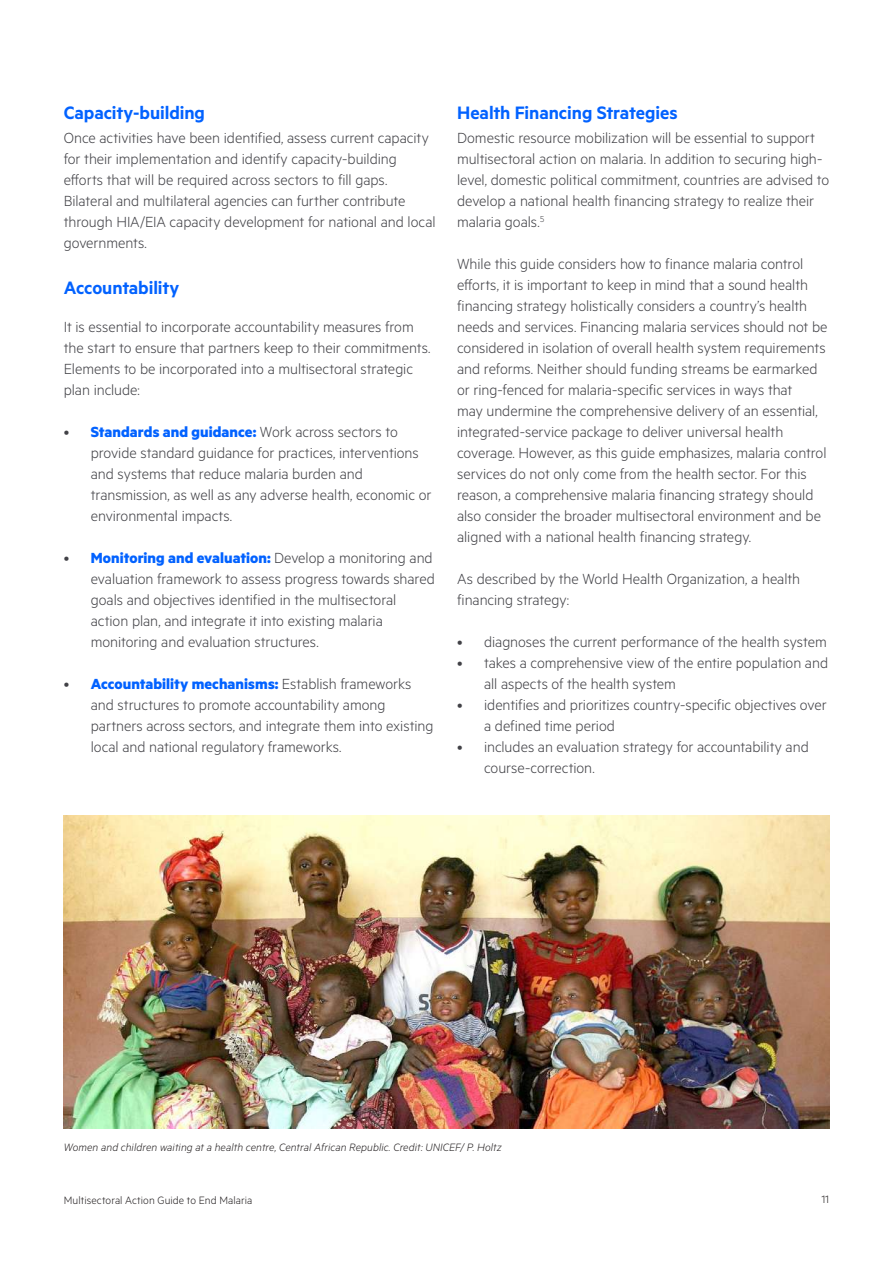
<style>
.page{position:relative;width:893px;height:1263px;background:#fff}
.page>*{position:absolute;margin:0;border:0;box-sizing:border-box;transform-origin:0 0}
.t1{font:600 20.25px "Metric";letter-spacing:-.005em;color:#0262ff}
.t2{font:300 16.5px/21px "Metric";letter-spacing:-.005em;color:#414146}
.t3{font:italic 300 12px "Metric";letter-spacing:.01em;color:#231f20}
.t4{font:300 12px "Metric";letter-spacing:.01em;color:#231f20}
.s1{font-weight:700;color:#0262ff}
</style>
<div class="page">
<img style="left:64px;top:815px;width:765px;height:313px">
<p class="t1" style="left:64px;top:101px;width:143px">Capacity-building</p>
<p class="t2" style="left:64px;top:127px;width:373px">Once activities have been identified, assess current capacity for their implementation and identify capacity-building efforts that will be required across sectors to fill gaps.<br>Bilateral and multilateral agencies can further contribute through HIA/EIA capacity development for national and local governments.</p>
<p class="t1" style="left:64px;top:275px;width:117px">Accountability</p>
<p class="t2" style="left:64px;top:316px;width:368px">It is essential to incorporate accountability measures from the start to ensure that partners keep to their commitments.<br>Elements to be incorporated into a multisectoral strategic plan include:</p>
<p class="t2" style="left:91px;top:421px;width:342px;text-indent:-27px">• <span class="s1">Standards and guidance:</span> Work across sectors to provide standard guidance for practices, interventions and systems that reduce malaria burden and transmission, as well as any adverse health, economic or environmental impacts.</p>
<p class="t2" style="left:91px;top:547px;width:346px;text-indent:-27px">• <span class="s1">Monitoring and evaluation:</span> Develop a monitoring and evaluation framework to assess progress towards shared goals and objectives identified in the multisectoral action plan, and integrate it into existing malaria monitoring and evaluation structures.</p>
<p class="t2" style="left:91px;top:673px;width:344px;text-indent:-27px">• <span class="s1">Accountability mechanisms:</span> Establish frameworks and structures to promote accountability among partners across sectors, and integrate them into existing local and national regulatory frameworks.</p>
<p class="t1" style="left:457px;top:101px;width:222px">Health Financing Strategies</p>
<p class="t2" style="left:457px;top:127px;width:374px">Domestic resource mobilization will be essential to support multisectoral action on malaria. In addition to securing high&shy;level, domestic political commitment, countries are advised to develop a national health financing strategy to realize their malaria goals.<sup>5</sup></p>
<p class="t2" style="left:457px;top:253px;width:372px">While this guide considers how to finance malaria control efforts, it is important to keep in mind that a sound health financing strategy holistically considers a country’s health needs and services. Financing malaria services should not be considered in isolation of overall health system requirements and reforms. Neither should funding streams be earmarked or ring-fenced for malaria-specific services in ways that<br>may undermine the comprehensive delivery of an essential, integrated-service package to deliver universal health coverage. However, as this guide emphasizes, malaria control services do not only come from the health sector. For this reason, a comprehensive malaria financing strategy should also consider the broader multisectoral environment and be aligned with a national health financing strategy.</p>
<p class="t2" style="left:457px;top:568px;width:345px">As described by the World Health Organization, a health financing strategy:</p>
<p class="t2" style="left:457px;top:631px;width:371px">• diagnoses the current performance of the health system</p>
<p class="t2" style="left:484px;top:652px;width:345px;text-indent:-27px">• takes a comprehensive view of the entire population and all aspects of the health system</p>
<p class="t2" style="left:484px;top:694px;width:344px;text-indent:-27px">• identifies and prioritizes country-specific objectives over a defined time period</p>
<p class="t2" style="left:484px;top:736px;width:326px;text-indent:-27px">• includes an evaluation strategy for accountability and course-correction.</p>
<p class="t3" style="left:64px;top:1141px;width:440px">Women and children waiting at a health centre, Central African Republic. Credit: UNICEF/ P. Holtz</p>
<p class="t4" style="left:64px;top:1193px;width:190px">Multisectoral Action Guide to End Malaria</p>
<p class="t4" style="left:821px;top:1192px;width:9px">11</p>
</div>
